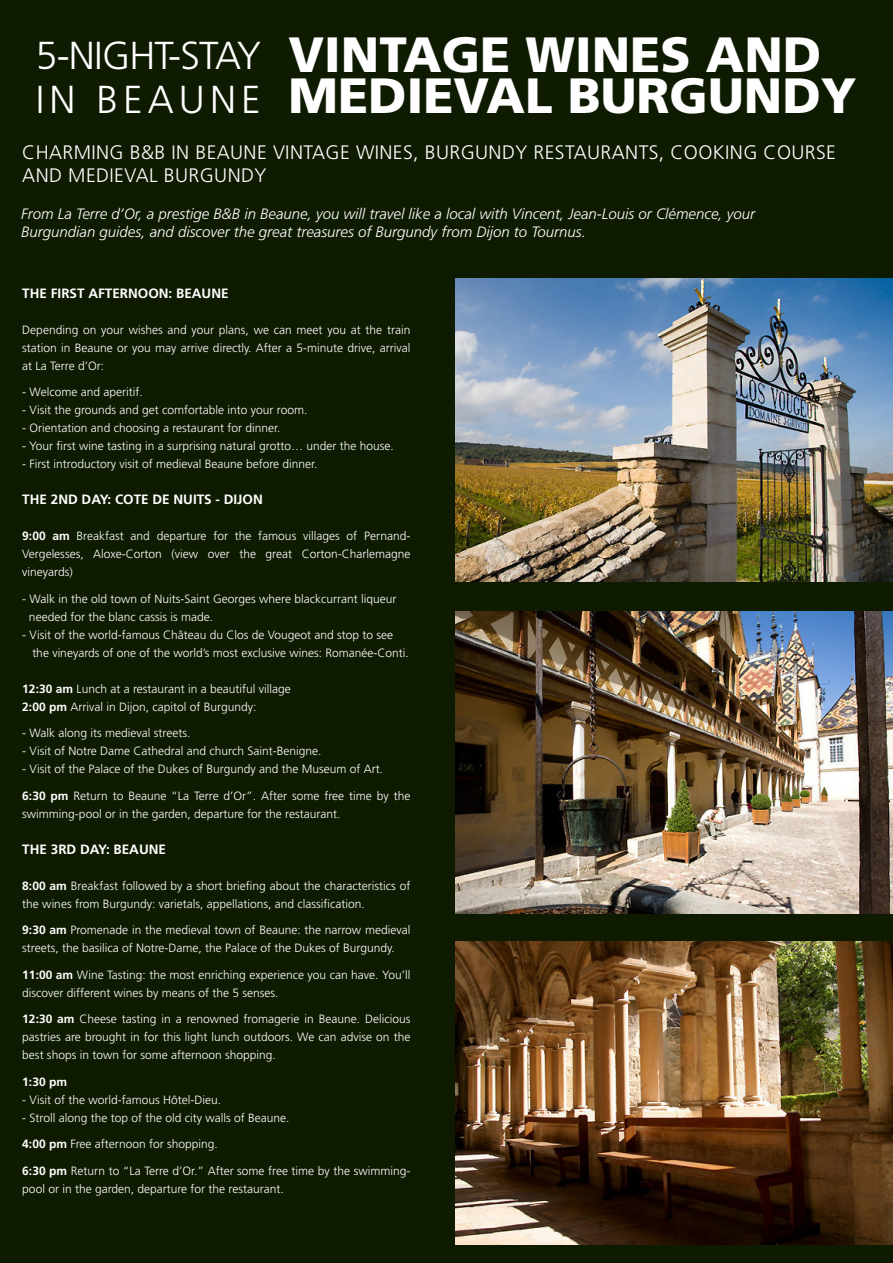
<style>
.page{position:relative;width:893px;height:1263px;background:#0e1b01}
.page>*{position:absolute;margin:0;border:0;box-sizing:border-box;transform-origin:0 0}
.t1{font:900 49.5px "Frutiger LT Std";color:#fff}
.t2{font:300 39px "Frutiger LT Std";letter-spacing:-.02em;color:#fff}
.t3{font:300 39px "Frutiger LT Std";letter-spacing:.13em;color:#fff}
.t4{font:300 19.5px "Frutiger LT Std";letter-spacing:.02em;color:#fff}
.t5{font:italic 300 15px "Frutiger LT Std";color:#fff}
.t6{font:700 13.5px "Frutiger LT Std";color:#fff}
.t7{font:300 12px/18px "Frutiger LT Std";color:#fff}
.t8{font:700 12px "Frutiger LT Std";color:#fff}
.s1{font-weight:700}
</style>
<div class="page">
<img style="left:455px;top:611px;width:438px;height:303px">
<img style="left:455px;top:941px;width:438px;height:303px">
<img style="left:455px;top:279px;width:438px;height:302px">
<p class="t1" style="left:289px;top:25px;width:534px">VINTAGE WINES AND</p>
<p class="t1" style="left:289px;top:66px;width:570px">MEDIEVAL BURGUNDY</p>
<p class="t4" style="left:22px;top:141px;width:815px">CHARMING B&amp;B IN BEAUNE VINTAGE WINES, BURGUNDY RESTAURANTS, COOKING COURSE</p>
<p class="t4" style="left:22px;top:164px;width:246px">AND MEDIEVAL BURGUNDY</p>
<p class="t2" style="left:36px;top:34px;width:227px">5-NIGHT-STAY</p>
<p class="t3" style="left:36px;top:77px;width:226px">IN BEAUNE</p>
<p class="t5" style="left:21px;top:205px;width:735px">From La Terre d’Or, a prestige B&amp;B in Beaune, you will travel like a local with Vincent, Jean-Louis or Clémence, your</p>
<p class="t5" style="left:21px;top:223px;width:566px">Burgundian guides, and discover the great treasures of Burgundy from Dijon to Tournus.</p>
<p class="t6" style="left:22px;top:285px;width:208px">THE FIRST AFTERNOON: BEAUNE</p>
<p class="t7" style="left:22px;top:321px;width:390px;text-align:justify">Depending on your wishes and your plans, we can meet you at the train station in Beaune or you may arrive directly. After a 5-minute drive, arrival at La Terre d’Or:</p>
<p class="t7" style="left:22px;top:383px;width:122px">- Welcome and aperitif.</p>
<p class="t7" style="left:22px;top:401px;width:287px">- Visit the grounds and get comfortable into your room.</p>
<p class="t7" style="left:22px;top:419px;width:260px">- Orientation and choosing a restaurant for dinner.</p>
<p class="t7" style="left:22px;top:437px;width:373px">- Your first wine tasting in a surprising natural grotto… under the house.</p>
<p class="t7" style="left:22px;top:455px;width:297px">- First introductory visit of medieval Beaune before dinner.</p>
<p class="t6" style="left:22px;top:491px;width:242px">THE 2ND DAY: COTE DE NUITS - DIJON</p>
<p class="t7" style="left:22px;top:527px;width:390px;text-align:justify"><span class="s1">9:00 am</span> Breakfast and departure for the famous villages of Pernand-Vergelesses, Aloxe-Corton (view over the great Corton-Charlemagne vineyards)</p>
<p class="t7" style="left:22px;top:590px;width:376px">- Walk in the old town of Nuits-Saint Georges where blackcurrant liqueur</p>
<p class="t7" style="left:29px;top:608px;width:186px">needed for the blanc cassis is made.</p>
<p class="t7" style="left:22px;top:626px;width:372px">- Visit of the world-famous Château du Clos de Vougeot and stop to see</p>
<p class="t7" style="left:32px;top:644px;width:378px">the vineyards of one of the world’s most exclusive wines: Romanée-Conti.</p>
<p class="t7" style="left:22px;top:680px;width:270px"><span class="s1">12:30 am</span> Lunch at a restaurant in a beautiful village</p>
<p class="t7" style="left:22px;top:698px;width:236px"><span class="s1">2:00 pm</span> Arrival in Dijon, capitol of Burgundy:</p>
<p class="t7" style="left:22px;top:724px;width:169px">- Walk along its medieval streets.</p>
<p class="t7" style="left:22px;top:742px;width:301px">- Visit of Notre Dame Cathedral and church Saint-Benigne.</p>
<p class="t7" style="left:22px;top:760px;width:362px">- Visit of the Palace of the Dukes of Burgundy and the Museum of Art.</p>
<p class="t7" style="left:22px;top:787px;width:390px"><span class="s1">6:30 pm</span> Return to Beaune “La Terre d’Or”. After some free time by the swimming-pool or in the garden, departure for the restaurant.</p>
<p class="t6" style="left:22px;top:841px;width:145px">THE 3RD DAY: BEAUNE</p>
<p class="t7" style="left:22px;top:877px;width:390px"><span class="s1">8:00 am</span> Breakfast followed by a short briefing about the characteristics of the wines from Burgundy: varietals, appellations, and classification.</p>
<p class="t7" style="left:22px;top:921px;width:390px"><span class="s1">9:30 am</span> Promenade in the medieval town of Beaune: the narrow medieval streets, the basilica of Notre-Dame, the Palace of the Dukes of Burgundy.</p>
<p class="t7" style="left:22px;top:966px;width:390px"><span class="s1">11:00 am</span> Wine Tasting: the most enriching experience you can have. You’ll discover different wines by means of the 5 senses.</p>
<p class="t7" style="left:22px;top:1010px;width:390px;text-align:justify"><span class="s1">12:30 am</span> Cheese tasting in a renowned fromagerie in Beaune. Delicious pastries are brought in for this light lunch outdoors. We can advise on the best shops in town for some afternoon shopping.</p>
<p class="t8" style="left:22px;top:1074px;width:46px">1:30 pm</p>
<p class="t7" style="left:22px;top:1091px;width:200px">- Visit of the world-famous Hôtel-Dieu.</p>
<p class="t7" style="left:22px;top:1109px;width:269px">- Stroll along the top of the old city walls of Beaune.</p>
<p class="t7" style="left:22px;top:1135px;width:197px"><span class="s1">4:00 pm</span> Free afternoon for shopping.</p>
<p class="t7" style="left:22px;top:1162px;width:389px"><span class="s1">6:30 pm</span> Return to “La Terre d’Or.” After some free time by the swimming&shy;pool or in the garden, departure for the restaurant.</p>
</div>
